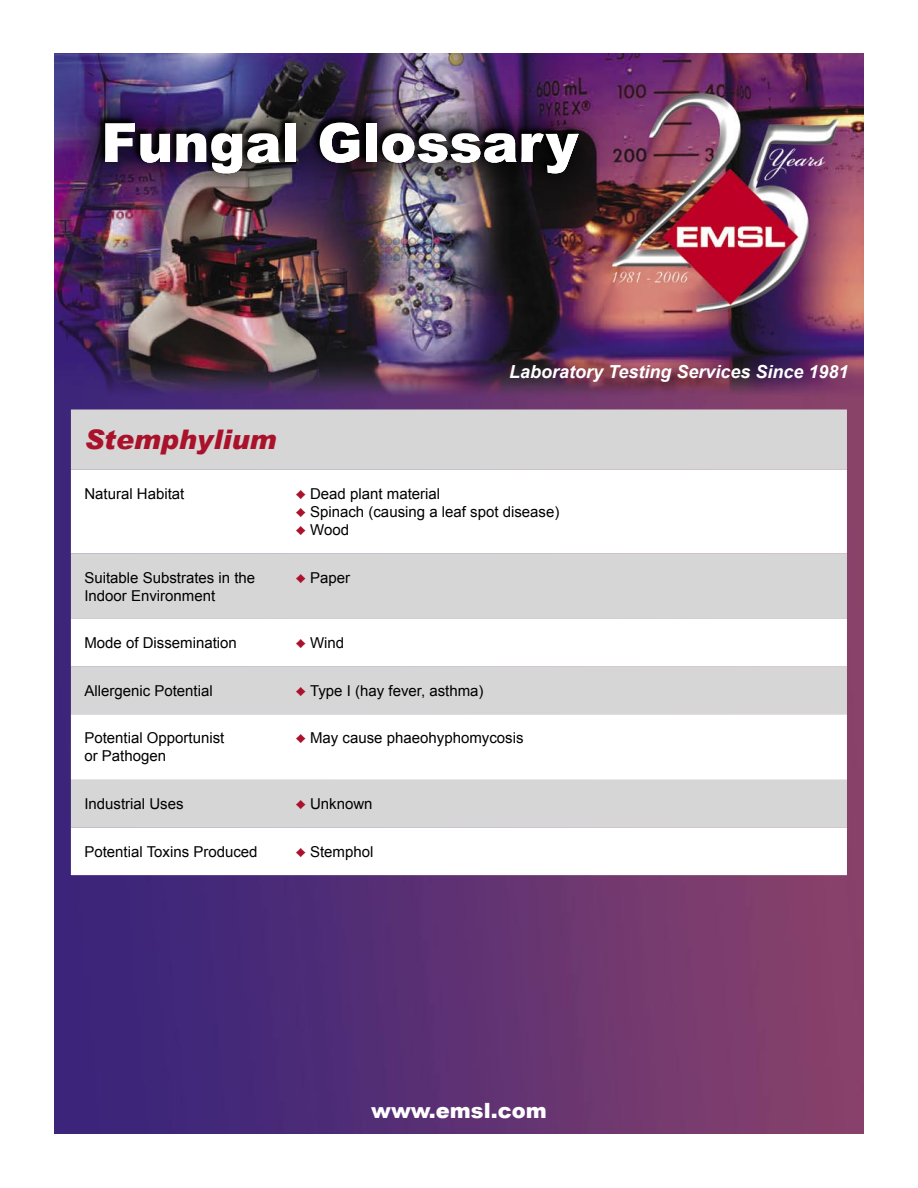
<style>
.page{position:relative;width:918px;height:1188px;background:#fff}
.page>*{position:absolute;margin:0;border:0;box-sizing:border-box;transform-origin:0 0}
.t1{font:900 54px "Arial";color:#fff}
.t2{font:italic 900 27px "Arial";color:#a9122a}
.t3{font:900 21px "Arial";color:#fff}
.t4{font:italic 700 18px "Arial";color:#fff}
.Paragraph_Style_1{font:15px "Arial";color:#000}
.s1{color:#a9122a}
</style>
<div class="page">
<img style="left:54px;top:53px;width:810px;height:1080px">
<img style="left:63px;top:81px;width:553px;height:133px">
<div style="left:97px;top:113px;width:483px;height:63px;background:#000;opacity:.75"></div>
<div style="left:71px;top:410px;width:776px;height:209px;background:#d6d6d6"></div>
<svg style="left:71px;top:470px;width:776px;height:83px"></svg>
<svg style="left:71px;top:619px;width:776px;height:256px"></svg>
<p class="t1" style="left:101px;top:103px;width:479px">Fungal Glossary</p>
<p class="t4" style="left:509px;top:359px;width:341px">Laboratory Testing Services Since 1981</p>
<p class="t2" style="left:84px;top:423px;width:193px">Stemphylium</p>
<p class="Paragraph_Style_1" style="left:84px;top:484px;width:102px">Natural Habitat</p>
<p class="Paragraph_Style_1" style="left:296px;top:484px;width:146px"><span class="s1">♦</span> Dead plant material</p>
<p class="Paragraph_Style_1" style="left:296px;top:502px;width:265px"><span class="s1">♦</span> Spinach (causing a leaf spot disease)</p>
<p class="Paragraph_Style_1" style="left:296px;top:520px;width:55px"><span class="s1">♦</span> Wood</p>
<p class="Paragraph_Style_1" style="left:84px;top:567px;width:172px">Suitable Substrates in the</p>
<p class="Paragraph_Style_1" style="left:84px;top:585px;width:132px">Indoor Environment</p>
<p class="Paragraph_Style_1" style="left:296px;top:567px;width:56px"><span class="s1">♦</span> Paper</p>
<p class="Paragraph_Style_1" style="left:84px;top:633px;width:154px">Mode of Dissemination</p>
<p class="Paragraph_Style_1" style="left:296px;top:633px;width:50px"><span class="s1">♦</span> Wind</p>
<p class="Paragraph_Style_1" style="left:84px;top:681px;width:130px">Allergenic Potential</p>
<p class="Paragraph_Style_1" style="left:296px;top:681px;width:189px"><span class="s1">♦</span> Type I (hay fever, asthma)</p>
<p class="Paragraph_Style_1" style="left:84px;top:728px;width:142px">Potential Opportunist</p>
<p class="Paragraph_Style_1" style="left:84px;top:746px;width:83px">or Pathogen</p>
<p class="Paragraph_Style_1" style="left:296px;top:728px;width:229px"><span class="s1">♦</span> May cause phaeohyphomycosis</p>
<p class="Paragraph_Style_1" style="left:84px;top:794px;width:101px">Industrial Uses</p>
<p class="Paragraph_Style_1" style="left:296px;top:794px;width:79px"><span class="s1">♦</span> Unknown</p>
<p class="Paragraph_Style_1" style="left:84px;top:842px;width:175px">Potential Toxins Produced</p>
<p class="Paragraph_Style_1" style="left:296px;top:842px;width:79px"><span class="s1">♦</span> Stemphol</p>
<p class="t3" style="left:371px;top:1095px;width:177px">www.emsl.com</p>
</div>
